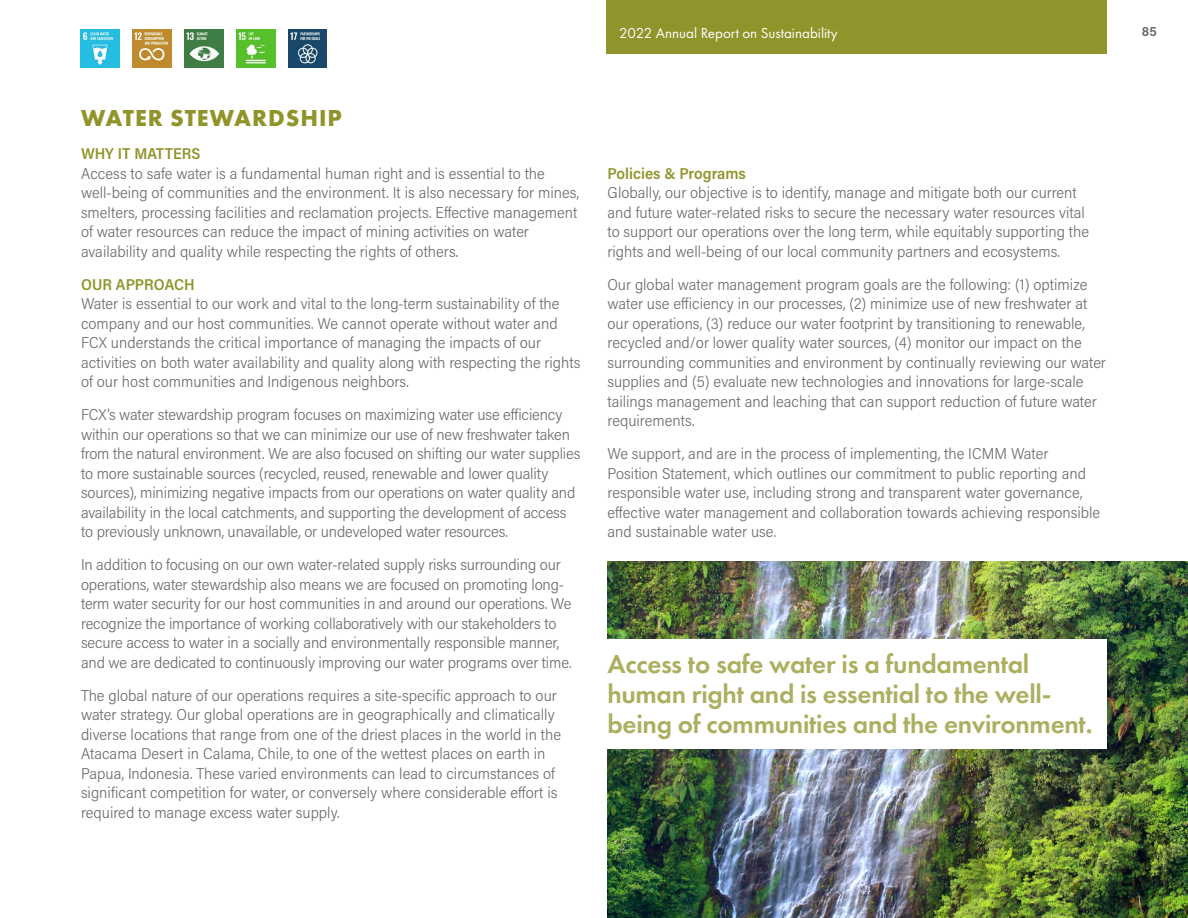
<style>
.page{position:relative;width:1188px;height:918px;background:#fff}
.page>*{position:absolute;margin:0;border:0;box-sizing:border-box;transform-origin:0 0}
.Callout{font:600 27px/30px "Futura PT";letter-spacing:-.01em;color:#acaf60}
.Subhead_1_-_caps_sec{font:700 24px "Futura PT";letter-spacing:.04em;color:#90942b}
.Body_Text{font:300 15.75px/19.5px "Acumin Pro Semi Cond";color:#6d6e6a}
.Subhead_2_-_caps{font:600 15.75px "Acumin Pro Semi Cond";color:#90942b}
.Subhead_3_-_ulc{font:600 15.75px "Acumin Pro Semi Cond";color:#90942b}
.t1{font:15px "Futura PT";color:#fff}
.t2{font:700 13.5px "Acumin Pro Semi Cond";color:#6d6e6a}
</style>
<div class="page">
<div style="left:607px;top:0;width:500px;height:54px;background:#90942b"></div>
<img style="left:81px;top:29px;width:38px;height:39px">
<img style="left:133px;top:29px;width:38px;height:39px">
<img style="left:185px;top:29px;width:38px;height:39px">
<img style="left:237px;top:29px;width:38px;height:39px">
<img style="left:289px;top:29px;width:38px;height:39px">
<img style="left:608px;top:562px;width:580px;height:356px">
<div style="left:594px;top:639px;width:513px;height:109px;background:#fff"></div>
<p class="Subhead_1_-_caps_sec" style="left:81px;top:103px;width:262px">WATER STEWARDSHIP</p>
<p class="Subhead_2_-_caps" style="left:81px;top:143px;width:121px">WHY IT MATTERS</p>
<p class="Body_Text" style="left:81px;top:163px;width:500px">Access to safe water is a fundamental human right and is essential to the well-being of communities and the environment. It is also necessary for mines, smelters, processing facilities and reclamation projects. Effective management of water resources can reduce the impact of mining activities on water availability and quality while respecting the rights of others.</p>
<p class="Subhead_2_-_caps" style="left:81px;top:273px;width:115px">OUR APPROACH</p>
<p class="Body_Text" style="left:81px;top:293px;width:501px">Water is essential to our work and vital to the long-term sustainability of the company and our host communities. We cannot operate without water and FCX understands the critical importance of managing the impacts of our activities on both water availability and quality along with respecting the rights of our host communities and Indigenous neighbors.</p>
<p class="Body_Text" style="left:81px;top:404px;width:501px">FCX’s water stewardship program focuses on maximizing water use efficiency within our operations so that we can minimize our use of new freshwater taken from the natural environment. We are also focused on shifting our water supplies to more sustainable sources (recycled, reused, renewable and lower quality sources), minimizing negative impacts from our operations on water quality and availability in the local catchments, and supporting the development of access to previously unknown, unavailable, or undeveloped water resources.</p>
<p class="Body_Text" style="left:81px;top:554px;width:492px">In addition to focusing on our own water-related supply risks surrounding our operations, water stewardship also means we are focused on promoting long&shy;term water security for our host communities in and around our operations. We recognize the importance of working collaboratively with our stakeholders to secure access to water in a socially and environmentally responsible manner, and we are dedicated to continuously improving our water programs over time.</p>
<p class="Body_Text" style="left:81px;top:685px;width:482px">The global nature of our operations requires a site-specific approach to our water strategy. Our global operations are in geographically and climatically diverse locations that range from one of the driest places in the world in the Atacama Desert in Calama, Chile, to one of the wettest places on earth in Papua, Indonesia. These varied environments can lead to circumstances of significant competition for water, or conversely where considerable effort is required to manage excess water supply.</p>
<p class="t1" style="left:619px;top:25px;width:220px">2022 Annual Report on Sustainability</p>
<p class="t2" style="left:1142px;top:22px;width:17px">85</p>
<p class="Subhead_3_-_ulc" style="left:608px;top:162px;width:140px">Policies &amp; Programs</p>
<p class="Body_Text" style="left:608px;top:182px;width:483px">Globally, our objective is to identify, manage and mitigate both our current and future water-related risks to secure the necessary water resources vital to support our operations over the long term, while equitably supporting the rights and well-being of our local community partners and ecosystems.</p>
<p class="Body_Text" style="left:608px;top:274px;width:500px">Our global water management program goals are the following: (1) optimize water use efficiency in our processes, (2) minimize use of new freshwater at our operations, (3) reduce our water footprint by transitioning to renewable, recycled and/or lower quality water sources, (4) monitor our impact on the surrounding communities and environment by continually reviewing our water supplies and (5) evaluate new technologies and innovations for large-scale tailings management and leaching that can support reduction of future water requirements.</p>
<p class="Body_Text" style="left:608px;top:443px;width:494px">We support, and are in the process of implementing, the ICMM Water Position Statement, which outlines our commitment to public reporting and responsible water use, including strong and transparent water governance, effective water management and collaboration towards achieving responsible and sustainable water use.</p>
<p class="Callout" style="left:608px;top:649px;width:486px">Access to safe water is a fundamental human right and is essential to the well&shy;being of communities and the environment.</p>
</div>
